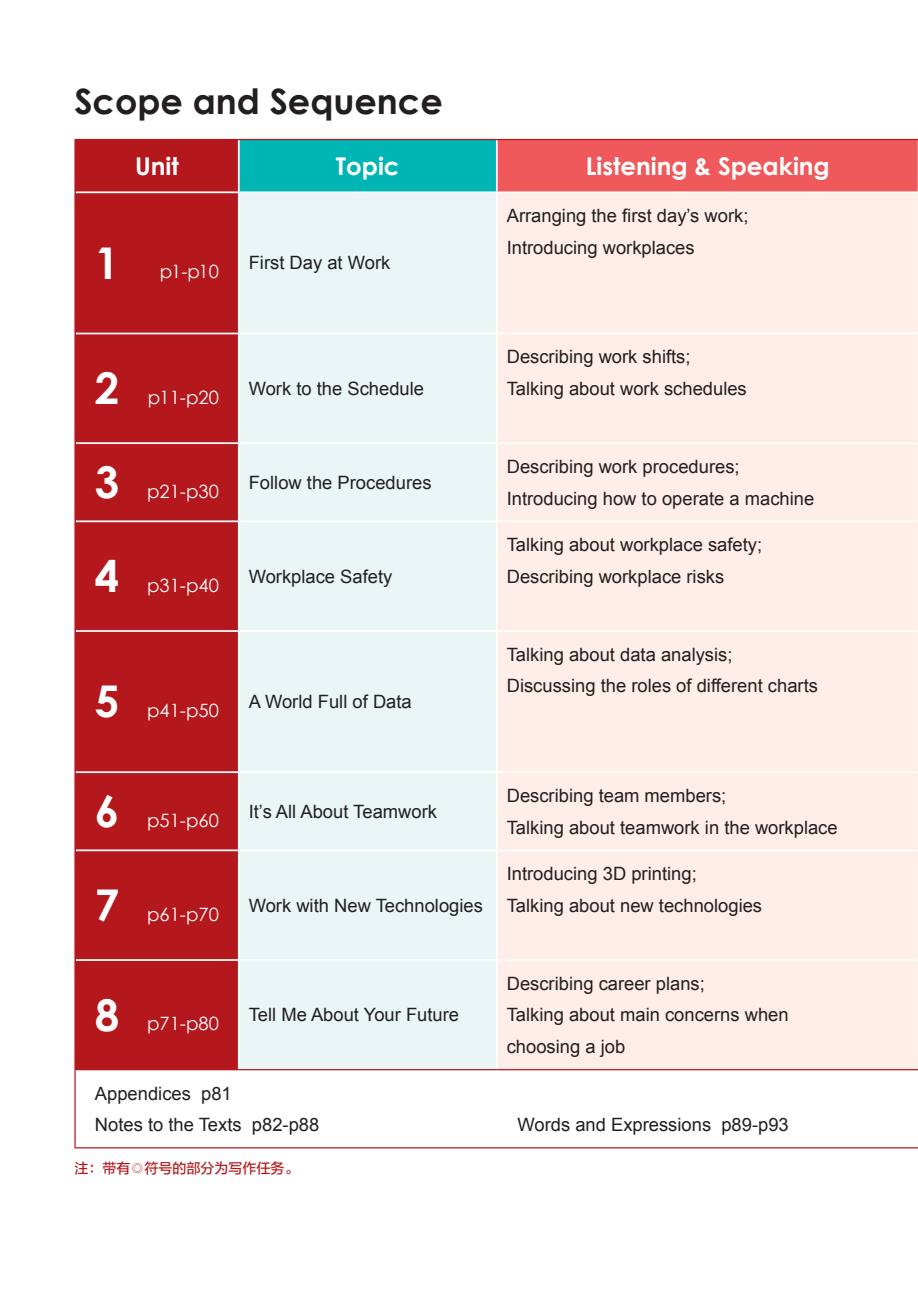
<style>
.page{position:relative;width:918px;height:1290px;background:#fff}
.page>*{position:absolute;margin:0;border:0;box-sizing:border-box;transform-origin:0 0}
._00标注{font:700 43.75px "Century Gothic";color:#fff}
._1单元主题{font:700 35px "Century Gothic";color:#231f20}
._1_正文{font:700 24.5px "Century Gothic";color:#fff}
._1_正文-2{font:18.38px/31.5px "Arial";color:#231f20}
._00标注-2{font:18.38px "Century Gothic";color:#fff}
._00标注-3{font:14px "FZLTZHUNHK GBK1 0";color:#b4181d}
</style>
<div class="page">
<div style="left:76px;top:140px;width:162px;height:929px;background:#b4181d"></div>
<div style="left:239px;top:140px;width:258px;height:52px;background:#00b6b5"></div>
<div style="left:497px;top:140px;width:421px;height:52px;background:#f0595b"></div>
<div style="left:240px;top:193px;width:256px;height:876px;background:#e9f6f5"></div>
<div style="left:498px;top:193px;width:419px;height:876px;background:#feede8"></div>
<hr style="left:238px;top:140px;width:2px;height:51px;background:#fff">
<hr style="left:496px;top:140px;width:2px;height:51px;background:#fff">
<hr style="left:917px;top:140px;width:1px;height:51px;background:#fff">
<hr style="left:76px;top:191px;width:163px;height:2px;background:#fff">
<hr style="left:239px;top:191px;width:258px;height:2px;background:#fff">
<hr style="left:497px;top:191px;width:421px;height:2px;background:#fff">
<hr style="left:76px;top:333px;width:163px;height:1px;background:#fff">
<hr style="left:239px;top:333px;width:258px;height:1px;background:#fff">
<hr style="left:497px;top:333px;width:421px;height:1px;background:#fff">
<hr style="left:76px;top:442px;width:163px;height:2px;background:#fff">
<hr style="left:239px;top:442px;width:258px;height:2px;background:#fff">
<hr style="left:497px;top:442px;width:421px;height:2px;background:#fff">
<hr style="left:76px;top:520px;width:163px;height:2px;background:#fff">
<hr style="left:239px;top:520px;width:258px;height:2px;background:#fff">
<hr style="left:497px;top:520px;width:421px;height:2px;background:#fff">
<hr style="left:76px;top:630px;width:163px;height:2px;background:#fff">
<hr style="left:239px;top:630px;width:258px;height:2px;background:#fff">
<hr style="left:497px;top:630px;width:421px;height:2px;background:#fff">
<hr style="left:76px;top:771px;width:163px;height:2px;background:#fff">
<hr style="left:239px;top:771px;width:258px;height:2px;background:#fff">
<hr style="left:497px;top:771px;width:421px;height:2px;background:#fff">
<hr style="left:76px;top:849px;width:163px;height:2px;background:#fff">
<hr style="left:239px;top:849px;width:258px;height:2px;background:#fff">
<hr style="left:497px;top:849px;width:421px;height:2px;background:#fff">
<hr style="left:76px;top:959px;width:163px;height:2px;background:#fff">
<hr style="left:239px;top:959px;width:258px;height:2px;background:#fff">
<hr style="left:497px;top:959px;width:421px;height:2px;background:#fff">
<hr style="left:74px;top:139px;width:165px;height:1px;background:#b4181d">
<hr style="left:74px;top:140px;width:2px;height:52px;background:#b4181d">
<hr style="left:239px;top:139px;width:258px;height:1px;background:#b4181d">
<hr style="left:497px;top:139px;width:421px;height:1px;background:#b4181d">
<hr style="left:74px;top:192px;width:2px;height:141px;background:#b4181d">
<hr style="left:74px;top:333px;width:2px;height:110px;background:#b4181d">
<hr style="left:74px;top:443px;width:2px;height:78px;background:#b4181d">
<hr style="left:74px;top:521px;width:2px;height:110px;background:#b4181d">
<hr style="left:74px;top:631px;width:2px;height:141px;background:#b4181d">
<hr style="left:74px;top:772px;width:2px;height:78px;background:#b4181d">
<hr style="left:74px;top:850px;width:2px;height:110px;background:#b4181d">
<hr style="left:74px;top:960px;width:2px;height:109px;background:#b4181d">
<hr style="left:74px;top:1070px;width:2px;height:77px;background:#b4181d">
<hr style="left:74px;top:1069px;width:165px;height:1px;background:#b4181d">
<hr style="left:239px;top:1069px;width:258px;height:1px;background:#b4181d">
<hr style="left:497px;top:1069px;width:421px;height:1px;background:#b4181d">
<hr style="left:74px;top:1147px;width:165px;height:1px;background:#b4181d">
<hr style="left:239px;top:1147px;width:258px;height:1px;background:#b4181d">
<hr style="left:497px;top:1147px;width:421px;height:1px;background:#b4181d">
<p class="_1单元主题" style="left:74px;top:75px;width:370px">Scope and Sequence</p>
<p class="_1_正文" style="left:135px;top:147px;width:45px">Unit</p>
<p class="_1_正文" style="left:336px;top:147px;width:65px">Topic</p>
<p class="_1_正文" style="left:586px;top:147px;width:246px">Listening &amp; Speaking</p>
<p class="_00标注" style="left:95px;top:229px;width:26px">1</p>
<p class="_00标注" style="left:95px;top:355px;width:26px">2</p>
<p class="_00标注" style="left:95px;top:449px;width:26px">3</p>
<p class="_00标注" style="left:95px;top:543px;width:26px">4</p>
<p class="_00标注" style="left:95px;top:668px;width:26px">5</p>
<p class="_00标注" style="left:95px;top:778px;width:26px">6</p>
<p class="_00标注" style="left:95px;top:872px;width:26px">7</p>
<p class="_00标注" style="left:95px;top:981px;width:26px">8</p>
<p class="_00标注-2" style="left:160px;top:259px;width:61px">p1-p10</p>
<p class="_1_正文-2" style="left:249px;top:247px;width:143px">First Day at Work</p>
<p class="_00标注-2" style="left:148px;top:384px;width:73px">p11-p20</p>
<p class="_00标注-2" style="left:147px;top:478px;width:73px">p21-p30</p>
<p class="_1_正文-2" style="left:249px;top:373px;width:177px">Work to the Schedule</p>
<p class="_1_正文-2" style="left:249px;top:467px;width:184px">Follow the Procedures</p>
<p class="_00标注-2" style="left:147px;top:572px;width:73px">p31-p40</p>
<p class="_1_正文-2" style="left:249px;top:561px;width:145px">Workplace Safety</p>
<p class="_00标注-2" style="left:147px;top:697px;width:73px">p41-p50</p>
<p class="_1_正文-2" style="left:249px;top:686px;width:165px">A World Full of Data</p>
<p class="_1_正文-2" style="left:507px;top:200px;width:243px">Arranging the first day’s work;</p>
<p class="_1_正文-2" style="left:507px;top:232px;width:189px">Introducing workplaces</p>
<p class="_1_正文-2" style="left:507px;top:341px;width:185px">Describing work shifts;</p>
<p class="_1_正文-2" style="left:507px;top:373px;width:241px">Talking about work schedules</p>
<p class="_1_正文-2" style="left:507px;top:451px;width:234px">Describing work procedures;</p>
<p class="_1_正文-2" style="left:507px;top:482px;width:309px">Introducing how to operate a machine</p>
<p class="_1_正文-2" style="left:507px;top:529px;width:257px">Talking about workplace safety;</p>
<p class="_1_正文-2" style="left:507px;top:561px;width:219px">Describing workplace risks</p>
<p class="_1_正文-2" style="left:507px;top:639px;width:227px">Talking about data analysis;</p>
<p class="_1_正文-2" style="left:507px;top:670px;width:313px">Discussing the roles of different charts</p>
<p class="_00标注-2" style="left:147px;top:807px;width:73px">p51-p60</p>
<p class="_1_正文-2" style="left:249px;top:796px;width:190px">It’s All About Teamwork</p>
<p class="_00标注-2" style="left:147px;top:901px;width:73px">p61-p70</p>
<p class="_1_正文-2" style="left:249px;top:890px;width:236px">Work with New Technologies</p>
<p class="_00标注-2" style="left:147px;top:1011px;width:73px">p71-p80</p>
<p class="_1_正文-2" style="left:249px;top:999px;width:212px">Tell Me About Your Future</p>
<p class="_1_正文-2" style="left:507px;top:780px;width:221px">Describing team members;</p>
<p class="_1_正文-2" style="left:507px;top:811px;width:332px">Talking about teamwork in the workplace</p>
<p class="_1_正文-2" style="left:507px;top:858px;width:191px">Introducing 3D printing;</p>
<p class="_1_正文-2" style="left:507px;top:890px;width:257px">Talking about new technologies</p>
<p class="_1_正文-2" style="left:507px;top:968px;width:200px">Describing career plans;</p>
<p class="_1_正文-2" style="left:507px;top:999px;width:283px">Talking about main concerns when choosing a job</p>
<p class="_1_正文-2" style="left:95px;top:1077px;width:138px">Appendices p81</p>
<p class="_1_正文-2" style="left:95px;top:1109px;width:226px">Notes to the Texts p82-p88</p>
<p class="_1_正文-2" style="left:517px;top:1109px;width:273px">Words and Expressions p89-p93</p>
<p class="_00标注-3" style="left:74px;top:1160px;width:225px">注：带有◎符号的部分为写作任务。</p>
</div>
